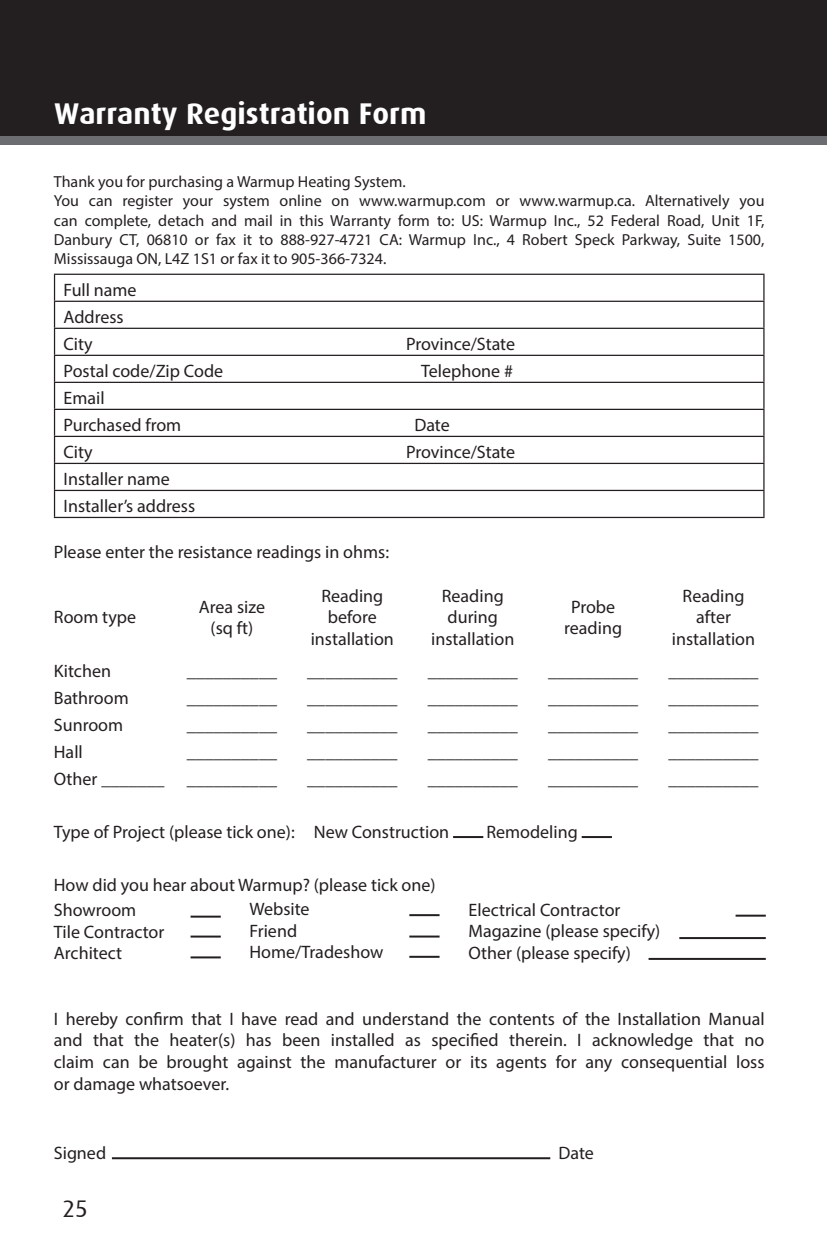
<style>
.page{position:relative;width:827px;height:1259px;background:#fff}
.page>*{position:absolute;margin:0;border:0;box-sizing:border-box;transform-origin:0 0}
.HEADING{font:700 30px "Dax";color:#fff}
.t1{font:24px "Dax";color:#231f20}
.t2{font:18px/21.6px "Myriad Pro";color:#231f20;text-align:center}
.t3{font:16px/19.2px "Myriad Pro";color:#231f20;text-align:justify}
</style>
<div class="page">
<div style="left:0;top:0;width:826px;height:144px;background:#6c6d70"></div>
<div style="left:0;top:0;width:826px;height:136px;background:#231f20"></div>
<hr style="left:453px;top:835px;width:30px;height:2px;background:#231f20">
<hr style="left:581px;top:835px;width:30px;height:2px;background:#231f20">
<hr style="left:112px;top:1156px;width:438px;height:2px;background:#231f20">
<hr style="left:54px;top:273px;width:710px;height:2px;background:#231f20">
<hr style="left:762px;top:275px;width:2px;height:25px;background:#231f20">
<hr style="left:54px;top:300px;width:710px;height:2px;background:#231f20">
<hr style="left:762px;top:302px;width:2px;height:25px;background:#231f20">
<hr style="left:54px;top:327px;width:710px;height:2px;background:#231f20">
<hr style="left:762px;top:329px;width:2px;height:25px;background:#231f20">
<hr style="left:54px;top:354px;width:710px;height:2px;background:#231f20">
<hr style="left:762px;top:356px;width:2px;height:25px;background:#231f20">
<hr style="left:54px;top:381px;width:710px;height:2px;background:#231f20">
<hr style="left:762px;top:383px;width:2px;height:25px;background:#231f20">
<hr style="left:54px;top:408px;width:710px;height:2px;background:#231f20">
<hr style="left:762px;top:410px;width:2px;height:25px;background:#231f20">
<hr style="left:54px;top:435px;width:710px;height:2px;background:#231f20">
<hr style="left:762px;top:437px;width:2px;height:25px;background:#231f20">
<hr style="left:54px;top:462px;width:710px;height:2px;background:#231f20">
<hr style="left:762px;top:464px;width:2px;height:25px;background:#231f20">
<hr style="left:54px;top:489px;width:710px;height:2px;background:#231f20">
<svg style="left:54px;top:275px;width:1px;height:241px"></svg>
<hr style="left:762px;top:491px;width:2px;height:25px;background:#231f20">
<hr style="left:54px;top:516px;width:710px;height:2px;background:#231f20">
<hr style="left:190px;top:915px;width:31px;height:2px;background:#231f20">
<hr style="left:190px;top:935px;width:31px;height:2px;background:#231f20">
<hr style="left:190px;top:956px;width:31px;height:2px;background:#231f20">
<hr style="left:409px;top:913px;width:30px;height:2px;background:#231f20">
<hr style="left:409px;top:935px;width:30px;height:2px;background:#231f20">
<hr style="left:409px;top:955px;width:30px;height:2px;background:#231f20">
<hr style="left:735px;top:914px;width:30px;height:2px;background:#231f20">
<hr style="left:648px;top:957px;width:117px;height:2px;background:#231f20">
<hr style="left:679px;top:936px;width:86px;height:2px;background:#231f20">
<p class="HEADING" style="left:54px;top:97px;width:373px">Warranty Registration Form</p>
<p class="t3" style="left:54px;top:172px;width:353px">Thank you for purchasing a Warmup Heating System.</p>
<p class="t3" style="left:54px;top:191px;width:711px">You can register your system online on www.warmup.com or www.warmup.ca. Alternatively you can complete, detach and mail in this Warranty form to: US: Warmup Inc., 52 Federal Road, Unit 1F, Danbury CT, 06810 or fax it to 888-927-4721 CA: Warmup Inc., 4 Robert Speck Parkway, Suite 1500, Mississauga ON, L4Z 1S1 or fax it to 905-366-7324.</p>
<p class="t2" style="left:63px;top:279px;width:75px">Full name</p>
<p class="t2" style="left:63px;top:306px;width:62px">Address</p>
<p class="t2" style="left:63px;top:333px;width:31px">City</p>
<p class="t2" style="left:406px;top:333px;width:110px">Province/State</p>
<p class="t2" style="left:63px;top:360px;width:161px">Postal code/Zip Code</p>
<p class="t2" style="left:421px;top:360px;width:93px">Telephone #</p>
<p class="t2" style="left:63px;top:387px;width:43px">Email</p>
<p class="t2" style="left:63px;top:414px;width:119px">Purchased from</p>
<p class="t2" style="left:414px;top:414px;width:37px">Date</p>
<p class="t2" style="left:63px;top:441px;width:31px">City</p>
<p class="t2" style="left:406px;top:441px;width:110px">Province/State</p>
<p class="t2" style="left:63px;top:468px;width:108px">Installer name</p>
<p class="t2" style="left:63px;top:495px;width:133px">Installer’s address</p>
<p class="t2" style="left:54px;top:540px;width:336px">Please enter the resistance readings in ohms:</p>
<p class="t2" style="left:54px;top:606px;width:84px">Room type</p>
<p class="t2" style="left:54px;top:659px;width:59px">Kitchen</p>
<p class="t2" style="left:54px;top:686px;width:76px">Bathroom</p>
<p class="t2" style="left:54px;top:713px;width:71px">Sunroom</p>
<p class="t2" style="left:54px;top:740px;width:30px">Hall</p>
<p class="t2" style="left:54px;top:767px;width:112px">Other _______</p>
<p class="t2" style="left:199px;top:595px;width:68px">Area size</p>
<p class="t2" style="left:210px;top:617px;width:44px">(sq ft)</p>
<p class="t2" style="left:310px;top:584px;width:85px">Reading before installation</p>
<p class="t2" style="left:431px;top:584px;width:85px">Reading during installation</p>
<p class="t2" style="left:564px;top:595px;width:59px">Probe reading</p>
<p class="t2" style="left:671px;top:584px;width:85px">Reading after installation</p>
<p class="t2" style="left:187px;top:659px;width:92px">__________</p>
<p class="t2" style="left:307px;top:659px;width:91px">__________</p>
<p class="t2" style="left:427px;top:659px;width:91px">__________</p>
<p class="t2" style="left:547px;top:659px;width:91px">__________</p>
<p class="t2" style="left:668px;top:659px;width:91px">__________</p>
<p class="t2" style="left:187px;top:686px;width:92px">__________</p>
<p class="t2" style="left:307px;top:686px;width:91px">__________</p>
<p class="t2" style="left:427px;top:686px;width:91px">__________</p>
<p class="t2" style="left:547px;top:686px;width:91px">__________</p>
<p class="t2" style="left:668px;top:686px;width:91px">__________</p>
<p class="t2" style="left:187px;top:713px;width:92px">__________</p>
<p class="t2" style="left:307px;top:713px;width:91px">__________</p>
<p class="t2" style="left:427px;top:713px;width:91px">__________</p>
<p class="t2" style="left:547px;top:713px;width:91px">__________</p>
<p class="t2" style="left:668px;top:713px;width:91px">__________</p>
<p class="t2" style="left:187px;top:740px;width:92px">__________</p>
<p class="t2" style="left:307px;top:740px;width:91px">__________</p>
<p class="t2" style="left:427px;top:740px;width:91px">__________</p>
<p class="t2" style="left:547px;top:740px;width:91px">__________</p>
<p class="t2" style="left:668px;top:740px;width:91px">__________</p>
<p class="t2" style="left:187px;top:767px;width:92px">__________</p>
<p class="t2" style="left:307px;top:767px;width:91px">__________</p>
<p class="t2" style="left:427px;top:767px;width:91px">__________</p>
<p class="t2" style="left:547px;top:767px;width:91px">__________</p>
<p class="t2" style="left:668px;top:767px;width:91px">__________</p>
<p class="t2" style="left:54px;top:820px;width:396px">Type of Project (please tick one): New Construction</p>
<p class="t2" style="left:486px;top:820px;width:93px">Remodeling</p>
<p class="t2" style="left:54px;top:874px;width:383px">How did you hear about Warmup? (please tick one)</p>
<p class="t2" style="left:54px;top:898px;width:84px">Showroom</p>
<p class="t2" style="left:54px;top:920px;width:112px">Tile Contractor</p>
<p class="t2" style="left:54px;top:942px;width:70px">Architect</p>
<p class="t2" style="left:249px;top:897px;width:62px">Website</p>
<p class="t2" style="left:249px;top:919px;width:49px">Friend</p>
<p class="t2" style="left:249px;top:941px;width:135px">Home/Tradeshow</p>
<p class="t2" style="left:468px;top:898px;width:153px">Electrical Contractor</p>
<p class="t2" style="left:468px;top:919px;width:193px">Magazine (please specify)</p>
<p class="t2" style="left:468px;top:941px;width:164px">Other (please specify)</p>
<p class="t2" style="left:54px;top:1007px;width:711px;text-align:justify">I hereby confirm that I have read and understand the contents of the Installation Manual and that the heater(s) has been installed as specified therein. I acknowledge that no claim can be brought against the manufacturer or its agents for any consequential loss or damage whatsoever.</p>
<p class="t2" style="left:54px;top:1141px;width:54px">Signed</p>
<p class="t2" style="left:558px;top:1141px;width:37px">Date</p>
<h2 class="t1" style="left:62px;top:1194px;width:27px">25</h2>
</div>
